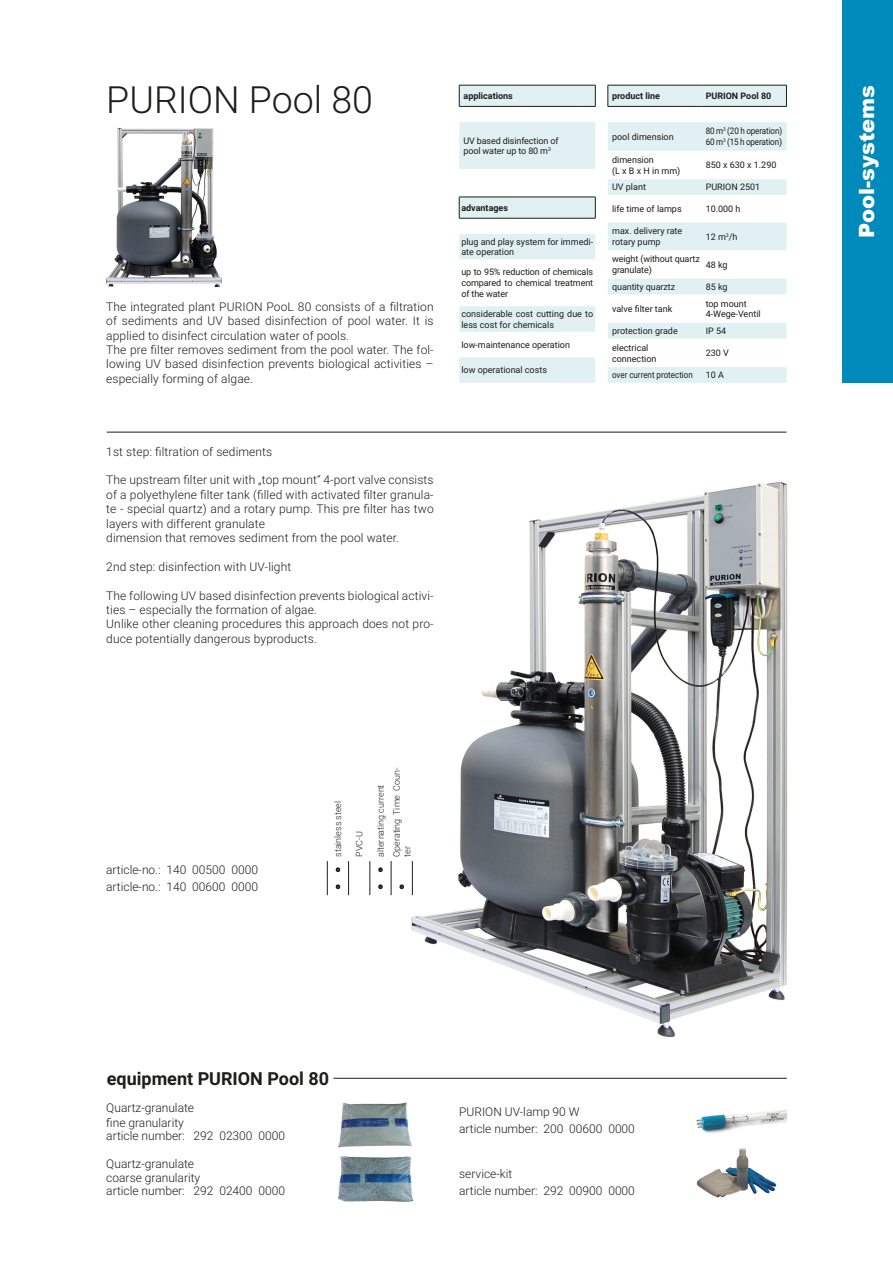
<style>
.page{position:relative;width:893px;height:1263px;background:#fff}
.page>*{position:absolute;margin:0;border:0;box-sizing:border-box;transform-origin:0 0}
.t1{font:300 37.5px "Roboto";color:#1d1d1b}
.t2{font:900 21px "Arial";color:#fff}
.t3{font:700 18px "Roboto";color:#1d1d1b}
.t4{font:300 12px/14.4px "Roboto";letter-spacing:.01em;color:#1d1d1b;text-align:justify}
.t5{font:9px/10.8px "Roboto";color:#1d1d1b}
.t6{font:300 9px/10.8px "Roboto";color:#1d1d1b}
.t7{font:700 9px "Roboto";color:#1d1d1b}
.t8{font:9px "Roboto";color:#1d1d1b;scale:.9 1}
.t9{font:9px "Roboto";color:#1d1d1b;scale:.89 1}
.t10{font:100 9px "Roboto";color:#1d1d1b}
</style>
<div class="page">
<div style="left:842px;top:0;width:51px;height:383px;background:#008abb"></div>
<img style="left:411px;top:481px;width:377px;height:557px">
<hr style="left:333px;top:1078px;width:454px;height:1px;background:#1d1d1b">
<svg style="left:608px;top:86px;width:178px;height:297px"></svg>
<hr style="left:608px;top:85px;width:93px;height:1px;background:#1d1d1b">
<svg style="left:608px;top:85px;width:1px;height:21px"></svg>
<hr style="left:701px;top:85px;width:86px;height:1px;background:#1d1d1b">
<svg style="left:786px;top:85px;width:1px;height:21px"></svg>
<hr style="left:608px;top:106px;width:93px;height:1px;background:#1d1d1b">
<hr style="left:701px;top:106px;width:86px;height:1px;background:#1d1d1b">
<svg style="left:459px;top:197px;width:137px;height:186px"></svg>
<hr style="left:459px;top:218px;width:136px;height:1px;background:#1d1d1b">
<svg style="left:459px;top:85px;width:137px;height:84px"></svg>
<hr style="left:107px;top:432px;width:680px;height:1px;background:#1d1d1b">
<svg style="left:327px;top:861px;width:1px;height:34px"></svg>
<svg style="left:348px;top:861px;width:1px;height:34px"></svg>
<svg style="left:412px;top:861px;width:1px;height:34px"></svg>
<svg style="left:335px;top:867px;width:6px;height:6px"></svg>
<svg style="left:335px;top:884px;width:6px;height:6px"></svg>
<svg style="left:370px;top:861px;width:13px;height:34px"></svg>
<svg style="left:391px;top:861px;width:13px;height:34px"></svg>
<img style="left:106px;top:128px;width:116px;height:158px">
<img style="left:696px;top:1148px;width:81px;height:50px">
<img style="left:696px;top:1110px;width:91px;height:23px">
<img style="left:337px;top:1102px;width:75px;height:46px">
<img style="left:337px;top:1156px;width:77px;height:46px">
<p class="t1" style="left:106px;top:74px;width:268px">PURION Pool 80</p>
<p class="t4" style="left:106px;top:299px;width:329px">The integrated plant PURION PooL 80 consists of a filtration of sediments and UV based disinfection of pool water. It is applied to disinfect circulation water of pools.</p>
<p class="t4" style="left:106px;top:342px;width:329px">The pre filter removes sediment from the pool water. The fol&shy;lowing UV based disinfection prevents biological activities – especially forming of algae.</p>
<p class="t4" style="left:106px;top:444px;width:167px">1st step: filtration of sediments</p>
<p class="t4" style="left:106px;top:472px;width:329px">The upstream filter unit with „top mount“ 4-port valve consists of a polyethylene filter tank (filled with activated filter granula&shy;te - special quartz) and a rotary pump. This pre filter has two layers with different granulate</p>
<p class="t4" style="left:106px;top:530px;width:294px">dimension that removes sediment from the pool water.</p>
<p class="t4" style="left:106px;top:559px;width:186px">2nd step: disinfection with UV-light</p>
<p class="t4" style="left:106px;top:588px;width:329px">The following UV based disinfection prevents biological activi&shy;ties – especially the formation of algae.</p>
<p class="t4" style="left:106px;top:616px;width:329px">Unlike other cleaning procedures this approach does not pro&shy;duce potentially dangerous byproducts.</p>
<p class="t7" style="left:463px;top:90px;width:51px">applications</p>
<p class="t5" style="left:463px;top:135px;width:97px">UV based disinfection of pool water up to 80 m<sup>3</sup></p>
<p class="t7" style="left:461px;top:201px;width:48px">advantages</p>
<p class="t5" style="left:461px;top:236px;width:133px">plug and play system for immedi&shy;ate operation</p>
<p class="t5" style="left:461px;top:266px;width:133px;text-align:justify">up to 95% reduction of chemicals compared to chemical treatment of the water</p>
<p class="t5" style="left:461px;top:308px;width:133px">considerable cost cutting due to less cost for chemicals</p>
<p class="t5" style="left:461px;top:339px;width:110px">low-maintenance operation</p>
<p class="t5" style="left:461px;top:364px;width:87px">low operational costs</p>
<p class="t7" style="left:612px;top:90px;width:50px">product line</p>
<p class="t7" style="left:706px;top:90px;width:67px">PURION Pool 80</p>
<p class="t5" style="left:612px;top:131px;width:63px">pool dimension</p>
<p class="t8" style="left:706px;top:125px;width:87px">80 m<sup>3</sup> (20 h operation)</p>
<p class="t8" style="left:706px;top:136px;width:87px">60 m<sup>3</sup> (15 h operation)</p>
<p class="t5" style="left:612px;top:154px;width:43px">dimension</p>
<p class="t5" style="left:612px;top:165px;width:70px">(L x B x H in mm)</p>
<p class="t5" style="left:706px;top:159px;width:72px">850 x 630 x 1.290</p>
<p class="t5" style="left:612px;top:181px;width:35px">UV plant</p>
<p class="t5" style="left:706px;top:181px;width:56px">PURION 2501</p>
<p class="t5" style="left:612px;top:203px;width:71px">life time of lamps</p>
<p class="t5" style="left:706px;top:203px;width:36px">10.000 h</p>
<p class="t5" style="left:612px;top:225px;width:72px">max. delivery rate</p>
<p class="t5" style="left:612px;top:236px;width:50px">rotary pump</p>
<p class="t5" style="left:706px;top:231px;width:33px">12 m<sup>3</sup>/h</p>
<p class="t5" style="left:612px;top:253px;width:89px">weight (without quartz granulate)</p>
<p class="t5" style="left:706px;top:259px;width:23px">48 kg</p>
<p class="t5" style="left:612px;top:281px;width:65px">quantity quarztz</p>
<p class="t5" style="left:706px;top:281px;width:23px">85 kg</p>
<p class="t5" style="left:612px;top:303px;width:62px">valve filter tank</p>
<p class="t5" style="left:706px;top:298px;width:43px">top mount</p>
<p class="t5" style="left:706px;top:308px;width:57px">4-Wege-Ventil</p>
<p class="t5" style="left:612px;top:325px;width:67px">protection grade</p>
<p class="t5" style="left:706px;top:325px;width:22px">IP 54</p>
<p class="t5" style="left:612px;top:342px;width:38px">electrical</p>
<p class="t5" style="left:612px;top:353px;width:46px">connection</p>
<p class="t5" style="left:706px;top:347px;width:25px">230 V</p>
<p class="t9" style="left:612px;top:369px;width:92px">over current protection</p>
<p class="t5" style="left:706px;top:369px;width:20px">10 A</p>
<p class="t6" style="left:332px;top:857px;width:57px;rotate:-90deg">stainless steel</p>
<p class="t6" style="left:354px;top:857px;width:27px;rotate:-90deg">PVC-U</p>
<p class="t6" style="left:391px;top:857px;width:91px;rotate:-90deg">Operating Time Coun&shy;ter</p>
<p class="t6" style="left:375px;top:857px;width:74px;rotate:-90deg">alternating current</p>
<p class="t4" style="left:106px;top:862px;width:153px">article-no.: 140 00500 0000</p>
<p class="t10" style="left:337px;top:863px;width:4px">•</p>
<p class="t10" style="left:379px;top:863px;width:4px">•</p>
<p class="t4" style="left:106px;top:879px;width:153px">article-no.: 140 00600 0000</p>
<p class="t10" style="left:337px;top:880px;width:4px">•</p>
<p class="t10" style="left:379px;top:880px;width:4px">•</p>
<p class="t10" style="left:400px;top:880px;width:4px">•</p>
<p class="t3" style="left:107px;top:1066px;width:224px">equipment PURION Pool 80</p>
<p class="t4" style="left:106px;top:1100px;width:89px">Quartz-granulate</p>
<p class="t4" style="left:106px;top:1115px;width:79px">fine granularity</p>
<p class="t4" style="left:106px;top:1128px;width:180px">article number: 292 02300 0000</p>
<p class="t4" style="left:106px;top:1156px;width:89px">Quartz-granulate</p>
<p class="t4" style="left:106px;top:1170px;width:96px">coarse granularity</p>
<p class="t4" style="left:106px;top:1183px;width:180px">article number: 292 02400 0000</p>
<p class="t4" style="left:459px;top:1104px;width:122px">PURION UV-lamp 90 W</p>
<p class="t4" style="left:459px;top:1121px;width:177px">article number: 200 00600 0000</p>
<p class="t4" style="left:459px;top:1166px;width:55px">service-kit</p>
<p class="t4" style="left:459px;top:1183px;width:177px">article number: 292 00900 0000</p>
<p class="t2" style="left:851px;top:237px;width:154px;rotate:-90deg">Pool-systems</p>
</div>
